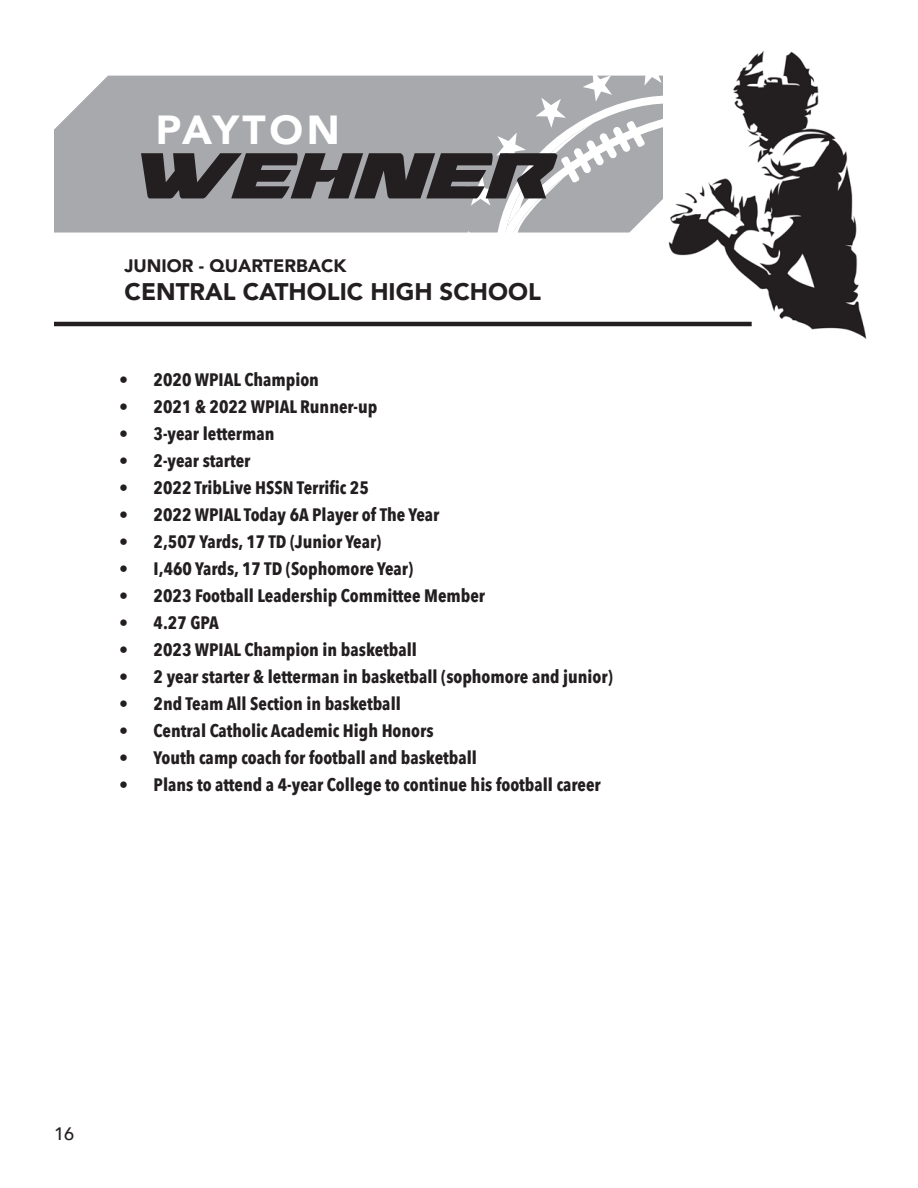
<style>
.page{position:relative;width:918px;height:1188px;background:#fff}
.page>*{position:absolute;margin:0;border:0;box-sizing:border-box;transform-origin:0 0}
.t1{font:italic 85.5px "Oceanic Drift Bold Expanded";color:#231f20}
.t2{font:900 40.5px "Avenir";letter-spacing:.09em;color:#fff}
.t3{font:900 24px "Avenir";color:#231f20}
.Paragraph_Style_3{font:700 18px "Avenir Next Condensed";color:#231f20}
.t4{font:900 18px "Avenir";color:#231f20}
.t5{font:500 18px "Avenir";color:#231f20}
.s1{font-weight:400}
</style>
<div class="page">
<div style="left:54px;top:76px;width:405px;height:157px;background:#a8a9ad"></div>
<svg style="left:459px;top:75px;width:204px;height:158px;background:#afb0b3"></svg>
<svg style="left:495px;top:80px;width:168px;height:153px;fill:#a8a9ad"></svg>
<img style="left:663px;top:51px;width:204px;height:288px">
<hr style="left:54px;top:322px;width:698px;height:4px;background:#231f20">
<p class="t2" style="left:156px;top:96px;width:185px">PAYTON</p>
<p class="t1" style="left:125px;top:138px;width:423px">WEHNER</p>
<p class="t4" style="left:125px;top:250px;width:223px">JUNIOR - QUARTERBACK</p>
<p class="t3" style="left:125px;top:271px;width:418px">CENTRAL CATHOLIC HIGH SCHOOL</p>
<p class="Paragraph_Style_3" style="left:119px;top:369px;width:201px"><span class="s1">•</span> 2020 WPIAL Champion</p>
<p class="Paragraph_Style_3" style="left:119px;top:396px;width:260px">• 2021 &amp; 2022 WPIAL Runner-up</p>
<p class="Paragraph_Style_3" style="left:119px;top:423px;width:157px">• 3-year letterman</p>
<p class="Paragraph_Style_3" style="left:119px;top:450px;width:133px">• 2-year starter</p>
<p class="Paragraph_Style_3" style="left:119px;top:477px;width:251px">• 2022 TribLive HSSN Terrific 25</p>
<p class="Paragraph_Style_3" style="left:119px;top:504px;width:322px">• 2022 WPIAL Today 6A Player of The Year</p>
<p class="Paragraph_Style_3" style="left:119px;top:531px;width:264px">• 2,507 Yards, 17 TD (Junior Year)</p>
<p class="Paragraph_Style_3" style="left:119px;top:558px;width:296px">• I,460 Yards, 17 TD (Sophomore Year)</p>
<p class="Paragraph_Style_3" style="left:119px;top:585px;width:367px">• 2023 Football Leadership Committee Member</p>
<p class="Paragraph_Style_3" style="left:119px;top:612px;width:101px">• 4.27 GPA</p>
<p class="Paragraph_Style_3" style="left:119px;top:639px;width:299px">• 2023 WPIAL Champion in basketball</p>
<p class="Paragraph_Style_3" style="left:119px;top:666px;width:495px">• 2 year starter &amp; letterman in basketball (sophomore and junior)</p>
<p class="Paragraph_Style_3" style="left:119px;top:693px;width:283px">• 2nd Team All Section in basketball</p>
<p class="Paragraph_Style_3" style="left:119px;top:720px;width:316px">• Central Catholic Academic High Honors</p>
<p class="Paragraph_Style_3" style="left:119px;top:747px;width:359px">• Youth camp coach for football and basketball</p>
<p class="Paragraph_Style_3" style="left:119px;top:774px;width:483px">• Plans to attend a 4-year College to continue his football career</p>
<p class="t5" style="left:54px;top:1118px;width:22px">16</p>
</div>
